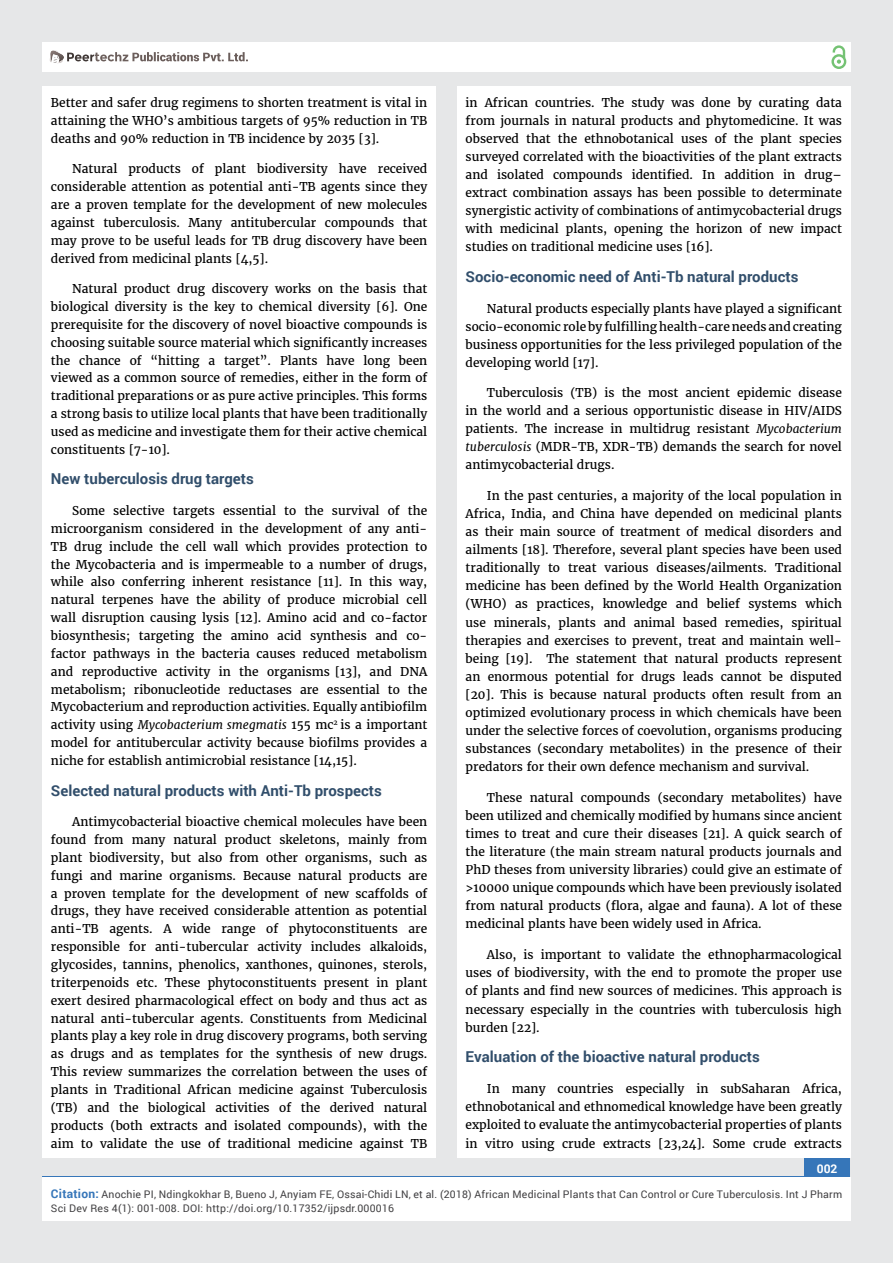
<style>
.page{position:relative;width:893px;height:1263px;background:#e6e7e8}
.page>*{position:absolute;margin:0;border:0;box-sizing:border-box;transform-origin:0 0}
.t1{font:700 15px "Roboto";color:#314e6b}
.t2{font:12px/17.9px "Merriweather";color:#000;text-align:justify}
.t3{font:700 12px "Roboto";color:#fff}
.t4{font:10.5px/13.5px "Roboto";letter-spacing:.02em;color:#414042}
.s1{font-style:italic}
.s2{font-weight:700;font-size:12px;color:#3676b9}
</style>
<div class="page">
<div style="left:42px;top:43px;width:808px;height:29px;background:#fff"></div>
<div style="left:831px;top:54px;width:15px;height:15px;border:2px solid #74c273;border-radius:50%"></div>
<svg style="left:831px;top:45px;width:15px;height:19px"></svg>
<div style="left:804px;top:1157px;width:46px;height:43px;background:#3676b9"></div>
<svg style="left:49px;top:50px;width:199px;height:14px"></svg>
<div style="left:42px;top:1177px;width:809px;height:43px;background:#fff"></div>
<div style="left:42px;top:87px;width:394px;height:1071px;background:#fff"></div>
<div style="left:457px;top:87px;width:393px;height:1071px;background:#fff"></div>
<p class="t2" style="left:51px;top:94px;width:378px">Better and safer drug regimens to shorten treatment is vital in attaining the WHO’s ambitious targets of 95% reduction in TB deaths and 90% reduction in TB incidence by 2035 [3].</p>
<p class="t2" style="left:51px;top:160px;width:378px;text-indent:21px">Natural products of plant biodiversity have received considerable attention as potential anti-TB agents since they are a proven template for the development of new molecules against tuberculosis. Many antitubercular compounds that may prove to be useful leads for TB drug discovery have been derived from medicinal plants [4,5].</p>
<p class="t2" style="left:51px;top:280px;width:378px;text-indent:21px">Natural product drug discovery works on the basis that biological diversity is the key to chemical diversity [6]. One prerequisite for the discovery of novel bioactive compounds is choosing suitable source material which significantly increases the chance of “hitting a target”. Plants have long been viewed as a common source of remedies, either in the form of traditional preparations or as pure active principles. This forms a strong basis to utilize local plants that have been traditionally used as medicine and investigate them for their active chemical constituents [7-10].</p>
<p class="t1" style="left:51px;top:469px;width:204px">New tuberculosis drug targets</p>
<p class="t2" style="left:51px;top:502px;width:378px;text-indent:21px">Some selective targets essential to the survival of the microorganism considered in the development of any anti-TB drug include the cell wall which provides protection to the Mycobacteria and is impermeable to a number of drugs, while also conferring inherent resistance [11]. In this way, natural terpenes have the ability of produce microbial cell wall disruption causing lysis [12]. Amino acid and co-factor biosynthesis; targeting the amino acid synthesis and co&shy;factor pathways in the bacteria causes reduced metabolism and reproductive activity in the organisms [13], and DNA metabolism; ribonucleotide reductases are essential to the Mycobacterium and reproduction activities. Equally antibiofilm activity using <span class="s1">Mycobacterium smegmatis</span> 155 mc<sup>2</sup> is a important model for antitubercular activity because biofilms provides a niche for establish antimicrobial resistance [14,15].</p>
<p class="t1" style="left:51px;top:780px;width:332px">Selected natural products with Anti-Tb prospects</p>
<p class="t2" style="left:51px;top:813px;width:378px;text-indent:21px">Antimycobacterial bioactive chemical molecules have been found from many natural product skeletons, mainly from plant biodiversity, but also from other organisms, such as fungi and marine organisms. Because natural products are a proven template for the development of new scaffolds of drugs, they have received considerable attention as potential anti-TB agents. A wide range of phytoconstituents are responsible for anti-tubercular activity includes alkaloids, glycosides, tannins, phenolics, xanthones, quinones, sterols, triterpenoids etc. These phytoconstituents present in plant exert desired pharmacological effect on body and thus act as natural anti-tubercular agents. Constituents from Medicinal plants play a key role in drug discovery programs, both serving as drugs and as templates for the synthesis of new drugs.<br>This review summarizes the correlation between the uses of plants in Traditional African medicine against Tuberculosis (TB) and the biological activities of the derived natural products (both extracts and isolated compounds), with the aim to validate the use of traditional medicine against TB</p>
<p class="t2" style="left:466px;top:94px;width:378px">in African countries. The study was done by curating data from journals in natural products and phytomedicine. It was observed that the ethnobotanical uses of the plant species surveyed correlated with the bioactivities of the plant extracts and isolated compounds identified. In addition in drug– extract combination assays has been possible to determinate synergistic activity of combinations of antimycobacterial drugs with medicinal plants, opening the horizon of new impact studies on traditional medicine uses [16].</p>
<p class="t1" style="left:466px;top:266px;width:334px">Socio-economic need of Anti-Tb natural products</p>
<p class="t2" style="left:466px;top:299px;width:378px;text-indent:21px">Natural products especially plants have played a significant socio-economic role by fulfilling health-care needs and creating business opportunities for the less privileged population of the developing world [17].</p>
<p class="t2" style="left:466px;top:384px;width:378px;text-indent:21px">Tuberculosis (TB) is the most ancient epidemic disease in the world and a serious opportunistic disease in HIV/AIDS patients. The increase in multidrug resistant <span class="s1">Mycobacterium tuberculosis</span> (MDR-TB, XDR-TB) demands the search for novel antimycobacterial drugs.</p>
<p class="t2" style="left:466px;top:487px;width:378px;text-indent:21px">In the past centuries, a majority of the local population in Africa, India, and China have depended on medicinal plants as their main source of treatment of medical disorders and ailments [18]. Therefore, several plant species have been used traditionally to treat various diseases/ailments. Traditional medicine has been defined by the World Health Organization (WHO) as practices, knowledge and belief systems which use minerals, plants and animal based remedies, spiritual therapies and exercises to prevent, treat and maintain well&shy;being [19]. The statement that natural products represent an enormous potential for drugs leads cannot be disputed [20]. This is because natural products often result from an optimized evolutionary process in which chemicals have been under the selective forces of coevolution, organisms producing substances (secondary metabolites) in the presence of their predators for their own defence mechanism and survival.</p>
<p class="t2" style="left:466px;top:789px;width:378px;text-indent:21px">These natural compounds (secondary metabolites) have been utilized and chemically modified by humans since ancient times to treat and cure their diseases [21]. A quick search of the literature (the main stream natural products journals and PhD theses from university libraries) could give an estimate of &gt;10000 unique compounds which have been previously isolated from natural products (flora, algae and fauna). A lot of these medicinal plants have been widely used in Africa.</p>
<p class="t2" style="left:466px;top:946px;width:378px;text-indent:21px">Also, is important to validate the ethnopharmacological uses of biodiversity, with the end to promote the proper use of plants and find new sources of medicines. This approach is necessary especially in the countries with tuberculosis high burden [22].</p>
<p class="t1" style="left:466px;top:1047px;width:296px">Evaluation of the bioactive natural products</p>
<p class="t2" style="left:466px;top:1080px;width:378px;text-indent:21px">In many countries especially in subSaharan Africa, ethnobotanical and ethnomedical knowledge have been greatly exploited to evaluate the antimycobacterial properties of plants in vitro using crude extracts [23,24]. Some crude extracts</p>
<p class="t3" style="left:817px;top:1161px;width:22px">002</p>
<p class="t4" style="left:51px;top:1188px;width:793px"><span class="s2">Citation:</span> Anochie PI, Ndingkokhar B, Bueno J, Anyiam FE, Ossai-Chidi LN, et al. (2018) African Medicinal Plants that Can Control or Cure Tuberculosis. Int J Pharm<br>Sci Dev Res 4(1): 001-008. DOI: http://doi.org/10.17352/ijpsdr.000016</p>
</div>
